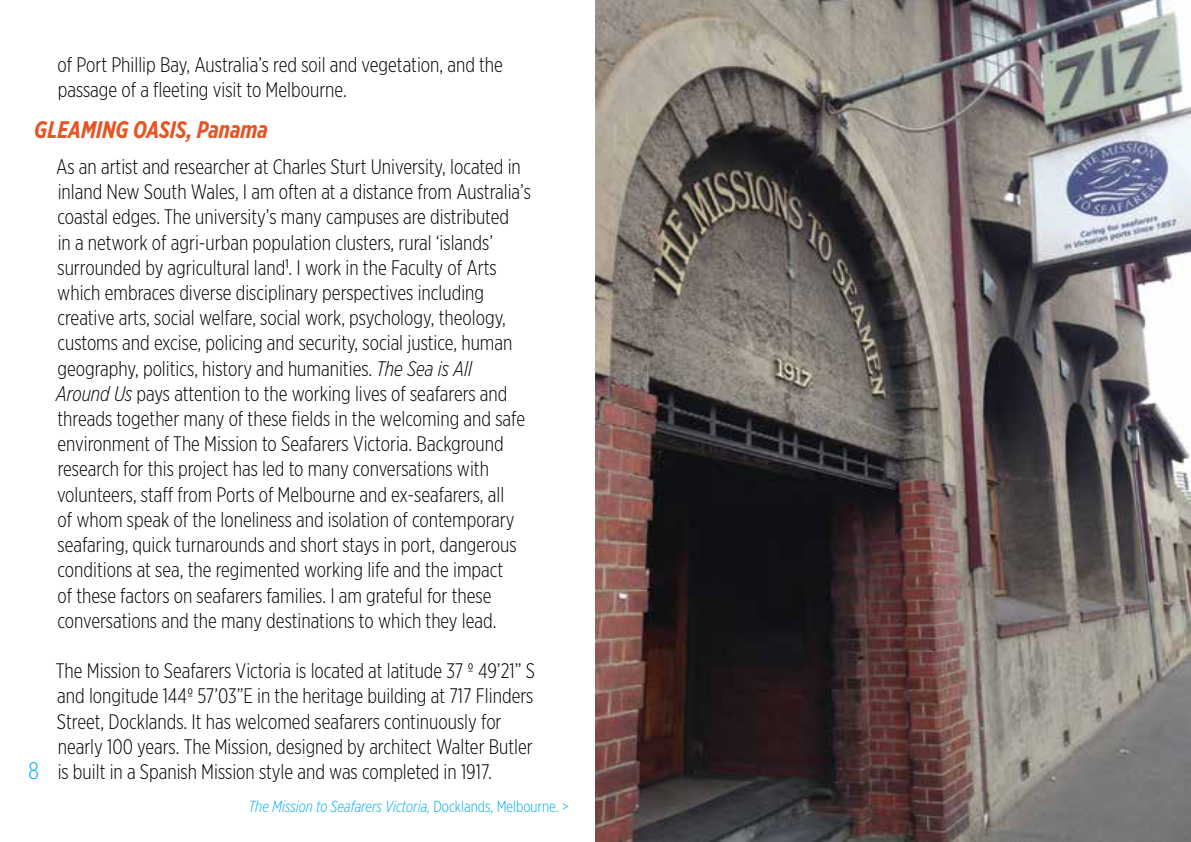
<style>
.page{position:relative;width:1191px;height:842px;background:#fff}
.page>*{position:absolute;margin:0;border:0;box-sizing:border-box;transform-origin:0 0}
.t1{font:italic 700 24px "Gotham X Narrow";color:#e65525}
.t2{font:300 21px/25.2px "Gotham X Narrow";color:#000}
.t3{font:italic 300 16px "Gotham X Narrow";color:#00aeef}
.s1{font-style:italic}
.s2{font-size:24px;color:#00aeef}
.s3{font-style:normal}
</style>
<div class="page">
<img style="left:595px;top:0;width:596px;height:842px">
<p class="t2" style="left:57px;top:52px;width:447px">of Port Phillip Bay, Australia’s red soil and vegetation, and the passage of a fleeting visit to Melbourne.</p>
<p class="t1" style="left:34px;top:114px;width:235px">GLEAMING OASIS, Panama</p>
<p class="t2" style="left:56px;top:154px;width:477px">As an artist and researcher at Charles Sturt University, located in inland New South Wales, I am often at a distance from Australia’s coastal edges. The university’s many campuses are distributed<br>in a network of agri-urban population clusters, rural ‘islands’ surrounded by agricultural land<sup>1</sup>. I work in the Faculty of Arts which embraces diverse disciplinary perspectives including creative arts, social welfare, social work, psychology, theology, customs and excise, policing and security, social justice, human geography, politics, history and humanities. <span class="s1">The Sea is All<br>Around Us</span> pays attention to the working lives of seafarers and threads together many of these fields in the welcoming and safe environment of The Mission to Seafarers Victoria. Background research for this project has led to many conversations with volunteers, staff from Ports of Melbourne and ex-seafarers, all<br>of whom speak of the loneliness and isolation of contemporary seafaring, quick turnarounds and short stays in port, dangerous conditions at sea, the regimented working life and the impact<br>of these factors on seafarers families. I am grateful for these conversations and the many destinations to which they lead.</p>
<p class="t2" style="left:56px;top:658px;width:480px">The Mission to Seafarers Victoria is located at latitude 37 º 49’21” S</p>
<p class="t2" style="left:57px;top:683px;width:477px">and longitude 144º 57’03”E in the heritage building at 717 Flinders</p>
<p class="t2" style="left:57px;top:708px;width:446px">Street, Docklands. It has welcomed seafarers continuously for</p>
<p class="t2" style="left:58px;top:733px;width:476px">nearly 100 years. The Mission, designed by architect Walter Butler</p>
<p class="t2" style="left:28px;top:758px;width:465px"><span class="s2">8</span> is built in a Spanish Mission style and was completed in 1917.</p>
<p class="t3" style="left:249px;top:796px;width:321px">The Mission to Seafarers Victoria, <span class="s3">Docklands, Melbourne. &gt;</span></p>
</div>
